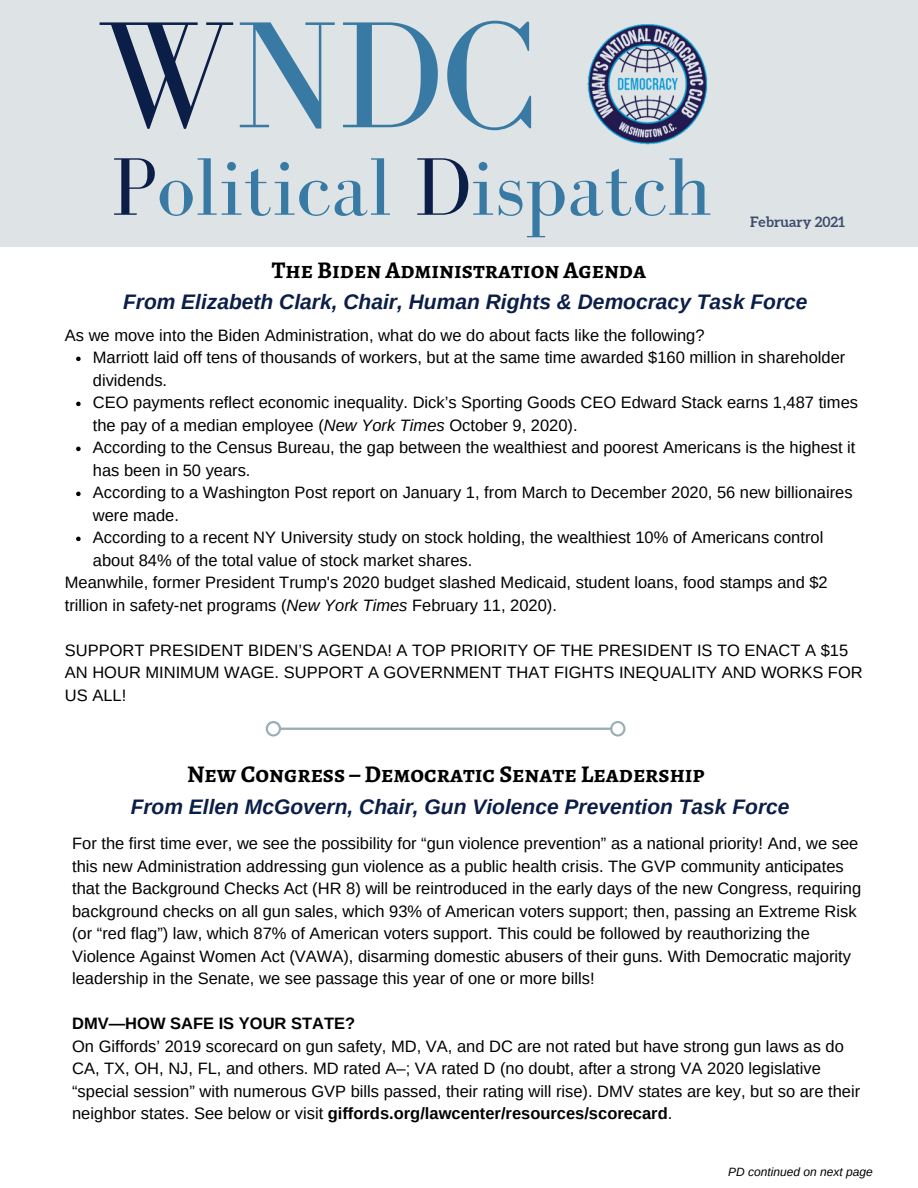
<style>
.page{position:relative;width:918px;height:1188px;background:#fff}
.page>*{position:absolute;margin:0;border:0;box-sizing:border-box;transform-origin:0 0}
.t1{font:156px "Bodoni FLF";color:#387aa4}
.t2{font:84px "Bodoni FLF";color:#387aa4}
.t3{font:700 24px "Alegreya SC";color:#000}
.t4{font:italic 700 21px "Arimo";color:#0b1e47}
.t5{font:16.5px/22.5px "Arimo";color:#000}
.t6{font:700 16.5px "Arimo";color:#000}
.t7{font:700 14.25px "Aleo";color:#0b1e47}
.t8{font:italic 12px "Arimo";color:#000}
.s1{color:#0b1e47}
.s2{font-style:italic}
.s3{font-weight:700}
</style>
<div class="page">
<div style="left:0;top:0;width:918px;height:247px;background:#dee3e6"></div>
<img style="left:587px;top:24px;width:121px;height:121px">
<svg style="left:76px;top:357px;width:5px;height:4px"></svg>
<svg style="left:76px;top:402px;width:5px;height:4px"></svg>
<svg style="left:76px;top:447px;width:5px;height:4px"></svg>
<svg style="left:76px;top:492px;width:5px;height:4px"></svg>
<svg style="left:76px;top:537px;width:5px;height:4px"></svg>
<svg style="left:266px;top:721px;width:360px;height:16px"></svg>
<p class="t1" style="left:95px;top:-9px;width:443px"><span class="s1">W</span>NDC</p>
<p class="t2" style="left:112px;top:141px;width:602px"><span class="s1">P</span>olitical <span class="s1">D</span>ispatch</p>
<p class="t3" style="left:272px;top:253px;width:376px">The Biden Administration Agenda</p>
<p class="t7" style="left:750px;top:213px;width:96px">February 2021</p>
<p class="t4" style="left:123px;top:290px;width:686px">From Elizabeth Clark, Chair, Human Rights &amp; Democracy Task Force</p>
<p class="t5" style="left:65px;top:324px;width:641px">As we move into the Biden Administration, what do we do about facts like the following?</p>
<p class="t5" style="left:93px;top:346px;width:754px">Marriott laid off tens of thousands of workers, but at the same time awarded $160 million in shareholder dividends.</p>
<p class="t5" style="left:93px;top:391px;width:767px">CEO payments reflect economic inequality. Dick’s Sporting Goods CEO Edward Stack earns 1,487 times the pay of a median employee (<span class="s2">New York Times</span> October 9, 2020).</p>
<p class="t5" style="left:93px;top:436px;width:764px">According to the Census Bureau, the gap between the wealthiest and poorest Americans is the highest it has been in 50 years.</p>
<p class="t5" style="left:93px;top:481px;width:761px">According to a Washington Post report on January 1, from March to December 2020, 56 new billionaires were made.</p>
<p class="t5" style="left:93px;top:526px;width:732px">According to a recent NY University study on stock holding, the wealthiest 10% of Americans control about 84% of the total value of stock market shares.</p>
<p class="t5" style="left:65px;top:571px;width:764px">Meanwhile, former President Trump's 2020 budget slashed Medicaid, student loans, food stamps and $2 trillion in safety-net programs (<span class="s2">New York Times</span> February 11, 2020).</p>
<p class="t5" style="left:65px;top:639px;width:799px">SUPPORT PRESIDENT BIDEN’S AGENDA! A TOP PRIORITY OF THE PRESIDENT IS TO ENACT A $15<br>AN HOUR MINIMUM WAGE. SUPPORT A GOVERNMENT THAT FIGHTS INEQUALITY AND WORKS FOR<br>US ALL!</p>
<p class="t3" style="left:187px;top:757px;width:519px">New Congress – Democratic Senate Leadership</p>
<p class="t4" style="left:131px;top:795px;width:660px">From Ellen McGovern, Chair, Gun Violence Prevention Task Force</p>
<p class="t5" style="left:72px;top:832px;width:791px">For the first time ever, we see the possibility for “gun violence prevention” as a national priority! And, we see this new Administration addressing gun violence as a public health crisis. The GVP community anticipates that the Background Checks Act (HR 8) will be reintroduced in the early days of the new Congress, requiring background checks on all gun sales, which 93% of American voters support; then, passing an Extreme Risk (or “red flag”) law, which 87% of American voters support. This could be followed by reauthorizing the Violence Against Women Act (VAWA), disarming domestic abusers of their guns. With Democratic majority leadership in the Senate, we see passage this year of one or more bills!</p>
<p class="t6" style="left:72px;top:1014px;width:285px">DMV—HOW SAFE IS YOUR STATE?</p>
<p class="t5" style="left:72px;top:1035px;width:790px">On Giffords’ 2019 scorecard on gun safety, MD, VA, and DC are not rated but have strong gun laws as do CA, TX, OH, NJ, FL, and others. MD rated A–; VA rated D (no doubt, after a strong VA 2020 legislative “special session” with numerous GVP bills passed, their rating will rise). DMV states are key, but so are their neighbor states. See below or visit <span class="s3">giffords.org/lawcenter/resources/scorecard</span>.</p>
<p class="t8" style="left:728px;top:1165px;width:146px">PD continued on next page</p>
</div>
